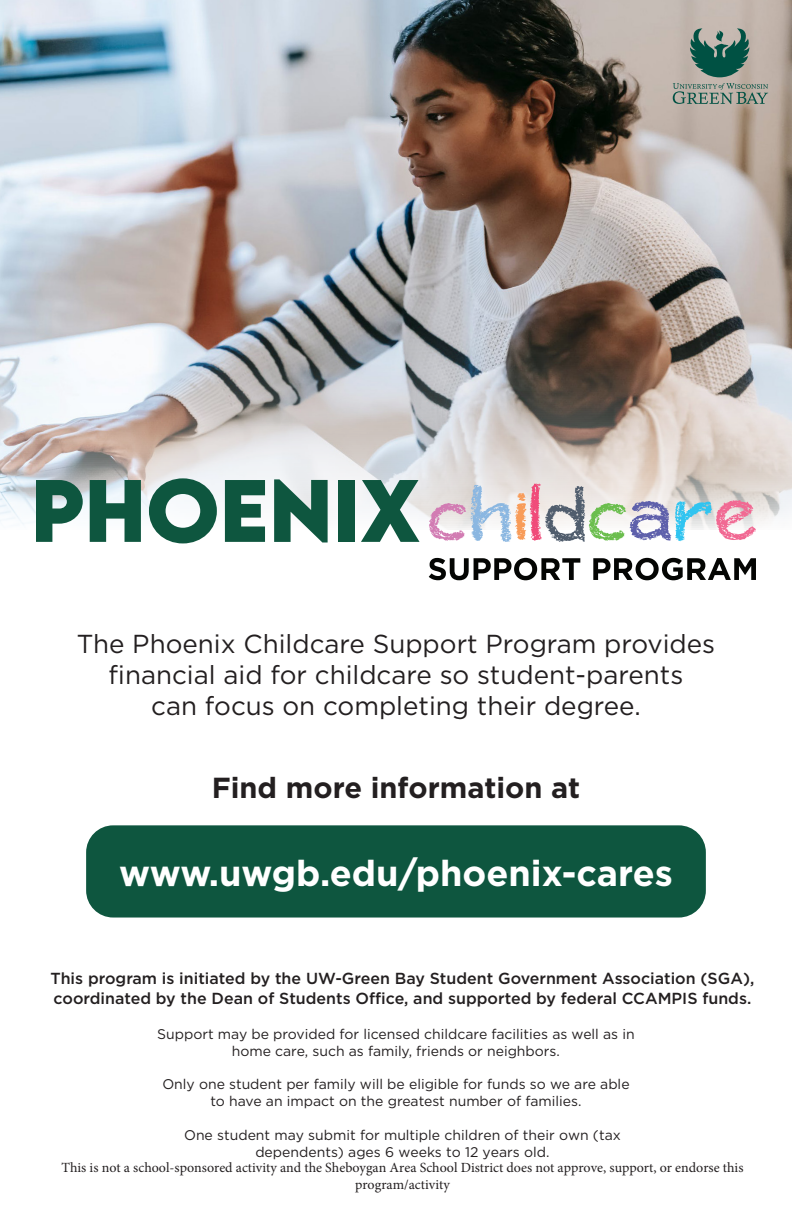
<style>
.page{position:relative;width:792px;height:1224px;background:#fff}
.page>*{position:absolute;margin:0;border:0;box-sizing:border-box;transform-origin:0 0}
.t1{font:700 36px "Gotham";color:#fff}
.t2{font:700 29px "Gotham";color:#231f20}
.t3{font:26px/31.2px "Gotham";color:#231f20;text-align:center}
.t4{font:500 16px/19.2px "Gotham";color:#231f20}
.t5{font:14px/16.4px "Minion Pro";color:#231f20;text-align:center}
.t6{font:14px/16.8px "Gotham";color:#231f20;text-align:center}
.s1{font-family:"Gotham"}
</style>
<div class="page">
<img style="left:0;top:0;width:792px;height:529px">
<svg style="left:429px;top:484px;width:327px;height:58px"></svg>
<svg style="left:36px;top:480px;width:47px;height:62px"></svg>
<svg style="left:90px;top:480px;width:51px;height:62px"></svg>
<svg style="left:149px;top:478px;width:68px;height:65px"></svg>
<svg style="left:225px;top:480px;width:40px;height:62px"></svg>
<svg style="left:274px;top:479px;width:54px;height:63px;background:#538576"></svg>
<div style="left:338px;top:480px;width:17px;height:62px;background:#0e563f"></div>
<svg style="left:361px;top:480px;width:59px;height:62px"></svg>
<svg style="left:429px;top:558px;width:151px;height:22px"></svg>
<svg style="left:593px;top:558px;width:163px;height:22px"></svg>
<svg style="left:673px;top:28px;width:95px;height:76px;background:#87958b"></svg>
<div style="left:86px;top:825px;width:620px;height:93px;background:#0e563f;border-radius:27px"></div>
<p class="t3" style="left:77px;top:628px;width:640px">The Phoenix Childcare Support Program provides financial aid for childcare so student-parents<br>can focus on completing their degree.</p>
<p class="t2" style="left:212px;top:769px;width:370px">Find more information at</p>
<p class="t1" style="left:119px;top:849px;width:555px">www.uwgb.edu/phoenix-cares</p>
<p class="t4" style="left:51px;top:969px;width:705px">This program is initiated by the UW-Green Bay Student Government Association (SGA), coordinated by the Dean of Students Office, and supported by federal CCAMPIS funds.</p>
<p class="t6" style="left:157px;top:1025px;width:479px">Support may be provided for licensed childcare facilities as well as in home care, such as family, friends or neighbors.</p>
<p class="t6" style="left:162px;top:1076px;width:469px">Only one student per family will be eligible for funds so we are able to have an impact on the greatest number of families.</p>
<p class="t5" style="left:61px;top:1127px;width:684px"><span class="s1">One student may submit for multiple children of their own (tax<br>dependents) ages 6 weeks to 12 years old.<br></span>This is not a school-sponsored activity and the Sheboygan Area School District does not approve, support, or endorse this program/activity</p>
</div>
